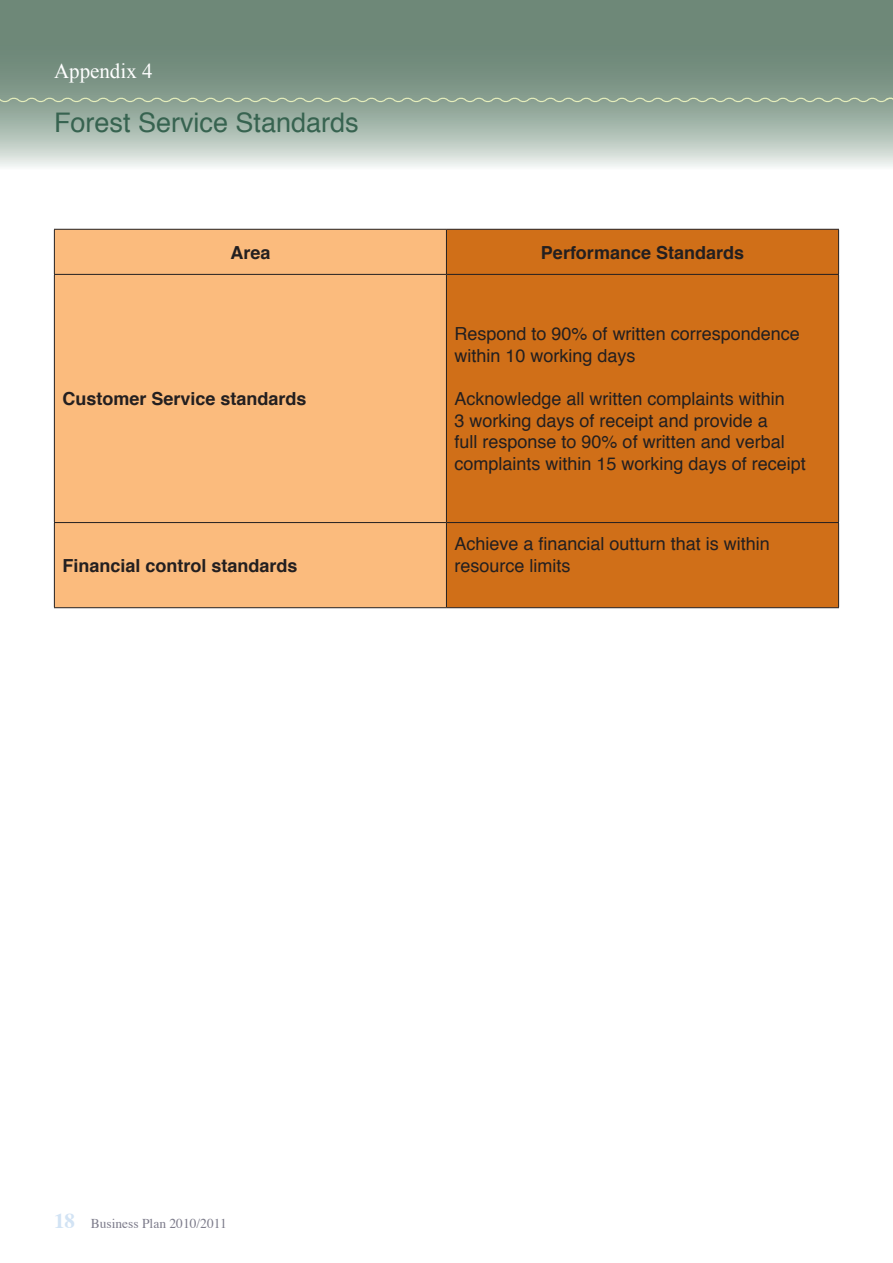
<style>
.page{position:relative;width:893px;height:1263px;background:#fff}
.page>*{position:absolute;margin:0;border:0;box-sizing:border-box;transform-origin:0 0}
.t1{font:27px "Helvetica";color:#376350}
.t2{font:21px "Times New Roman";color:#fff}
.t3{font:18px/21.6px "Helvetica";color:#231f20}
.t4{font:700 18px "Helvetica";color:#231f20}
.t5{font:13.5px "Times";color:#7d7c8b}
.s1{font-weight:700;font-size:21px;color:#d2e3f4}
</style>
<div class="page">
<svg style="left:0;top:0;width:893px;height:167px;background:#8ea396"></svg>
<svg style="left:0;top:96px;width:893px;height:8px;background:#97ac97"></svg>
<div style="left:55px;top:230px;width:391px;height:377px;background:#fbbb7d"></div>
<div style="left:447px;top:230px;width:391px;height:377px;background:#d06f18"></div>
<hr style="left:54px;top:229px;width:392px;height:1px;background:#231f20">
<hr style="left:54px;top:230px;width:1px;height:44px;background:#231f20">
<hr style="left:446px;top:229px;width:393px;height:1px;background:#231f20">
<hr style="left:446px;top:230px;width:1px;height:44px;background:#231f20">
<hr style="left:838px;top:230px;width:1px;height:44px;background:#231f20">
<hr style="left:54px;top:274px;width:392px;height:1px;background:#231f20">
<hr style="left:54px;top:275px;width:1px;height:247px;background:#231f20">
<hr style="left:446px;top:274px;width:393px;height:1px;background:#231f20">
<hr style="left:446px;top:275px;width:1px;height:247px;background:#231f20">
<hr style="left:838px;top:275px;width:1px;height:247px;background:#231f20">
<hr style="left:54px;top:522px;width:392px;height:1px;background:#231f20">
<hr style="left:54px;top:523px;width:1px;height:84px;background:#231f20">
<hr style="left:446px;top:522px;width:393px;height:1px;background:#231f20">
<hr style="left:446px;top:523px;width:1px;height:84px;background:#231f20">
<hr style="left:838px;top:523px;width:1px;height:84px;background:#231f20">
<hr style="left:54px;top:607px;width:392px;height:1px;background:#231f20">
<hr style="left:446px;top:607px;width:393px;height:1px;background:#231f20">
<p class="t2" style="left:54px;top:57px;width:100px">Appendix 4</p>
<h1 class="t1" style="left:54px;top:102px;width:306px">Forest Service Standards</h1>
<p class="t4" style="left:230px;top:238px;width:42px">Area</p>
<p class="t4" style="left:541px;top:238px;width:205px">Performance Standards</p>
<p class="t4" style="left:62px;top:384px;width:246px">Customer Service standards</p>
<p class="t4" style="left:62px;top:551px;width:237px">Financial control standards</p>
<p class="t3" style="left:455px;top:324px;width:347px">Respond to 90% of written correspondence within 10 working days</p>
<p class="t3" style="left:455px;top:389px;width:353px">Acknowledge all written complaints within<br>3 working days of receipt and provide a<br>full response to 90% of written and verbal complaints within 15 working days of receipt</p>
<p class="t3" style="left:455px;top:534px;width:317px">Achieve a financial outturn that is within resource limits</p>
<p class="t5" style="left:54px;top:1210px;width:174px"><span class="s1">18</span> Business Plan 2010/2011</p>
</div>
